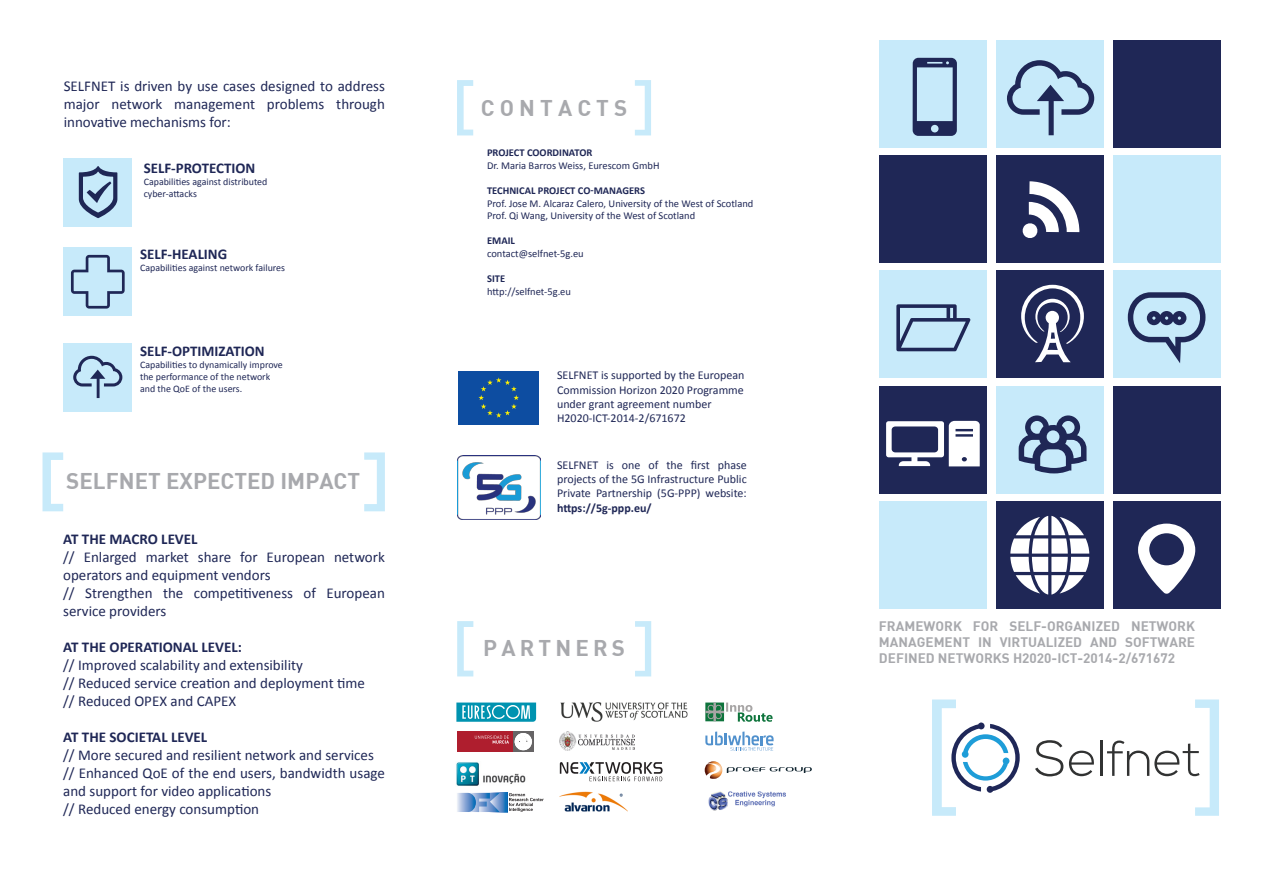
<style>
.page{position:relative;width:1263px;height:893px;background:#fff}
.page>*{position:absolute;margin:0;border:0;box-sizing:border-box;transform-origin:0 0}
.t1{font:22.35px "DIN Bold";color:#a8a9ad}
.t2{font:22.35px "DIN Bold";letter-spacing:.185em;color:#a8a9ad}
.t3{font:22.35px "DIN Bold";letter-spacing:.23em;color:#a8a9ad}
.t4{font:15px/18px "Calibri";color:#1f2756}
.t5{font:700 15px "Calibri";color:#1f2756}
.t6{font:700 14.85px "Calibri";color:#1f2756}
.t7{font:13.5px/16.2px "DIN Bold";color:#a8a9ad;text-align:justify}
.t8{font:12px/14.4px "Calibri";color:#1f2756;text-align:justify}
.t9{font:700 12px "Calibri";color:#1f2756}
.t10{font:10.5px/12.6px "Calibri";color:#1f2756}
.t11{font:700 10.5px "Calibri";color:#1f2756}
.t12{font:9.9px/11.9px "Calibri";color:#1f2756}
</style>
<div class="page">
<div style="left:879px;top:40px;width:108px;height:108px;background:#c7eafa"></div>
<svg style="left:913px;top:58px;width:44px;height:78px"></svg>
<div style="left:1113px;top:270px;width:107px;height:107px;background:#c7eafa"></div>
<svg style="left:1128px;top:292px;width:77px;height:71px"></svg>
<div style="left:996px;top:501px;width:108px;height:108px;background:#1f2756"></div>
<svg style="left:1010px;top:516px;width:79px;height:79px"></svg>
<div style="left:879px;top:386px;width:108px;height:108px;background:#1f2756"></div>
<svg style="left:886px;top:421px;width:94px;height:45px"></svg>
<div style="left:996px;top:386px;width:108px;height:108px;background:#c7eafa"></div>
<svg style="left:1019px;top:415px;width:67px;height:58px"></svg>
<div style="left:879px;top:270px;width:108px;height:107px;background:#c7eafa"></div>
<svg style="left:896px;top:304px;width:74px;height:47px"></svg>
<div style="left:996px;top:155px;width:108px;height:108px;background:#1f2756"></div>
<svg style="left:1022px;top:181px;width:57px;height:57px"></svg>
<div style="left:1113px;top:501px;width:107px;height:108px;background:#1f2756"></div>
<svg style="left:1138px;top:524px;width:57px;height:70px"></svg>
<div style="left:996px;top:40px;width:108px;height:108px;background:#c7eafa"></div>
<svg style="left:1007px;top:60px;width:87px;height:75px"></svg>
<div style="left:996px;top:270px;width:108px;height:107px;background:#1f2756"></div>
<svg style="left:1021px;top:285px;width:63px;height:77px"></svg>
<div style="left:879px;top:155px;width:108px;height:108px;background:#1f2756"></div>
<div style="left:1113px;top:155px;width:107px;height:108px;background:#c7eafa"></div>
<div style="left:1113px;top:386px;width:107px;height:108px;background:#1f2756"></div>
<div style="left:879px;top:501px;width:108px;height:108px;background:#c7eafa"></div>
<div style="left:1113px;top:40px;width:107px;height:108px;background:#1f2756"></div>
<svg style="left:43px;top:452px;width:20px;height:59px"></svg>
<svg style="left:364px;top:452px;width:21px;height:59px"></svg>
<div style="left:64px;top:158px;width:68px;height:68px;background:#c7eafa"></div>
<svg style="left:79px;top:166px;width:38px;height:52px"></svg>
<div style="left:64px;top:248px;width:68px;height:68px;background:#c7eafa"></div>
<svg style="left:71px;top:255px;width:54px;height:54px"></svg>
<div style="left:64px;top:343px;width:68px;height:69px;background:#c7eafa"></div>
<svg style="left:73px;top:356px;width:49px;height:42px"></svg>
<svg style="left:1035px;top:740px;width:28px;height:36px"></svg>
<svg style="left:1069px;top:751px;width:25px;height:25px"></svg>
<hr style="left:1100px;top:741px;width:3px;height:35px;background:#313232">
<svg style="left:932px;top:699px;width:88px;height:117px"></svg>
<svg style="left:1107px;top:699px;width:112px;height:117px"></svg>
<svg style="left:457px;top:621px;width:16px;height:55px"></svg>
<svg style="left:635px;top:621px;width:16px;height:55px"></svg>
<svg style="left:457px;top:80px;width:16px;height:55px"></svg>
<svg style="left:635px;top:80px;width:16px;height:55px"></svg>
<img style="left:456px;top:762px;width:70px;height:24px">
<svg style="left:513px;top:731px;width:21px;height:21px"></svg>
<svg style="left:515px;top:733px;width:16px;height:17px"></svg>
<div style="left:457px;top:731px;width:56px;height:21px;background:#af1e2e"></div>
<svg style="left:475px;top:736px;width:34px;height:8px"></svg>
<svg style="left:705px;top:731px;width:68px;height:20px"></svg>
<svg style="left:705px;top:702px;width:67px;height:20px"></svg>
<svg style="left:456px;top:702px;width:80px;height:20px;background:#41aec4"></svg>
<img style="left:476px;top:793px;width:31px;height:19px">
<img style="left:478px;top:793px;width:22px;height:19px">
<img style="left:457px;top:793px;width:19px;height:19px">
<svg style="left:509px;top:793px;width:35px;height:19px"></svg>
<img style="left:559px;top:791px;width:69px;height:21px">
<img style="left:560px;top:731px;width:74px;height:19px">
<img style="left:560px;top:702px;width:128px;height:20px">
<svg style="left:705px;top:761px;width:107px;height:18px"></svg>
<svg style="left:560px;top:762px;width:103px;height:19px"></svg>
<img style="left:708px;top:791px;width:78px;height:20px">
<img style="left:457px;top:455px;width:83px;height:65px">
<svg style="left:458px;top:371px;width:81px;height:54px"></svg>
<div style="left:459px;top:371px;width:80px;height:53px;background:#0d4da1"></div>
<svg style="left:478px;top:377px;width:41px;height:41px"></svg>
<p class="t4" style="left:64px;top:77px;width:323px;text-align:justify">SELFNET is driven by use cases designed to address major network management problems through innovative mechanisms for:</p>
<p class="t6" style="left:144px;top:159px;width:113px">SELF-PROTECTION</p>
<p class="t12" style="left:144px;top:176px;width:125px">Capabilities against distributed cyber-attacks</p>
<p class="t6" style="left:140px;top:245px;width:89px">SELF-HEALING</p>
<p class="t12" style="left:140px;top:262px;width:146px">Capabilities against network failures</p>
<p class="t6" style="left:140px;top:341px;width:126px">SELF-OPTIMIZATION</p>
<p class="t12" style="left:140px;top:359px;width:144px">Capabilities to dynamically improve the performance of the network and the QoE of the users.</p>
<h1 class="t1" style="left:66px;top:466px;width:295px">SELFNET EXPECTED IMPACT</h1>
<p class="t5" style="left:63px;top:529px;width:136px">AT THE MACRO LEVEL</p>
<p class="t4" style="left:63px;top:548px;width:323px">// Enlarged market share for European network operators and equipment vendors<br>// Strengthen the competitiveness of European service providers</p>
<p class="t5" style="left:63px;top:637px;width:180px">AT THE OPERATIONAL LEVEL:</p>
<p class="t4" style="left:63px;top:656px;width:303px">// Improved scalability and extensibility<br>// Reduced service creation and deployment time // Reduced OPEX and CAPEX</p>
<p class="t5" style="left:63px;top:727px;width:146px">AT THE SOCIETAL LEVEL</p>
<p class="t4" style="left:63px;top:746px;width:323px">// More secured and resilient network and services // Enhanced QoE of the end users, bandwidth usage and support for video applications<br>// Reduced energy consumption</p>
<h1 class="t3" style="left:481px;top:93px;width:148px">CONTACTS</h1>
<p class="t11" style="left:487px;top:146px;width:107px">PROJECT COORDINATOR</p>
<p class="t10" style="left:487px;top:159px;width:174px">Dr. Maria Barros Weiss, Eurescom GmbH</p>
<p class="t11" style="left:487px;top:184px;width:159px">TECHNICAL PROJECT CO-MANAGERS</p>
<p class="t10" style="left:487px;top:197px;width:268px">Prof. Jose M. Alcaraz Calero, University of the West of Scotland<br>Prof. Qi Wang, University of the West of Scotland</p>
<p class="t11" style="left:487px;top:234px;width:29px">EMAIL</p>
<p class="t10" style="left:487px;top:247px;width:98px">contact@selfnet-5g.eu</p>
<p class="t11" style="left:487px;top:272px;width:20px">SITE</p>
<p class="t10" style="left:487px;top:285px;width:85px">http://selfnet-5g.eu</p>
<p class="t8" style="left:557px;top:368px;width:189px;text-align:left">SELFNET is supported by the European<br>Commission Horizon 2020 Programme under grant agreement number<br>H2020-ICT-2014-2/671672</p>
<p class="t8" style="left:557px;top:457px;width:191px">SELFNET is one of the first phase projects of the 5G Infrastructure Public Private Partnership (5G-PPP) website:</p>
<p class="t9" style="left:557px;top:500px;width:96px">https://5g-ppp.eu/</p>
<h1 class="t2" style="left:483px;top:633px;width:143px">PARTNERS</h1>
<p class="t7" style="left:879px;top:617px;width:318px">FRAMEWORK FOR SELF-ORGANIZED NETWORK MANAGEMENT IN VIRTUALIZED AND SOFTWARE DEFINED NETWORKS H2020-ICT-2014-2/671672</p>
</div>
